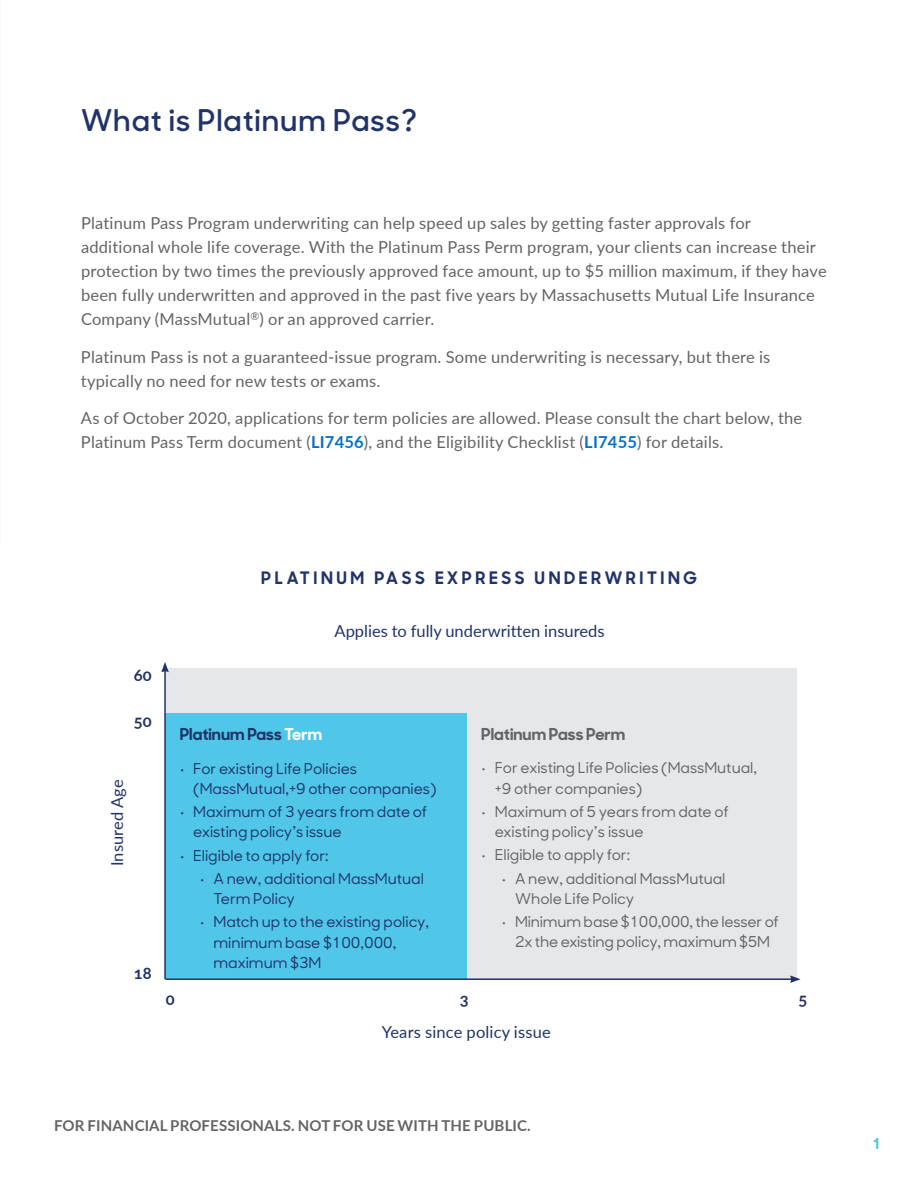
<style>
.page{position:relative;width:918px;height:1188px;background:#fff}
.page>*{position:absolute;margin:0;border:0;box-sizing:border-box;transform-origin:0 0}
.t1{font:600 30px "MM Sharp Sans";letter-spacing:.03em;color:#21346a}
.t2{font:700 17.25px "MM Sharp Sans";letter-spacing:.21em;color:#21346a}
.t3{font:16.5px/24px "Lato";letter-spacing:.015em;color:#636466}
.t4{font:16.5px "Lato";color:#21346a}
.t5{font:700 16.5px "MM Sharp Sans";color:#21346a}
.t6{font:700 16.5px "MM Sharp Sans";color:#636466}
.t7{font:700 16.5px "Lato";color:#21346a}
.t8{font:500 15px/20.2px "MM Sharp Sans";color:#636466}
.t9{font:500 15px/20.2px "MM Sharp Sans";color:#21346a}
.t10{font:700 15px "Lato";letter-spacing:.01em;color:#636466}
.t11{font:700 15px "MM Sharp Sans";color:#50c7e8}
.s1{font-weight:700;color:#0070ce}
.s2{color:#fff}
</style>
<div class="page">
<div style="left:165px;top:668px;width:631px;height:311px;background:#e6e7e8"></div>
<div style="left:165px;top:714px;width:301px;height:265px;background:#50c7e8"></div>
<hr style="left:164px;top:670px;width:2px;height:309px;background:#21346a">
<svg style="left:161px;top:662px;width:8px;height:10px"></svg>
<hr style="left:166px;top:978px;width:626px;height:2px;background:#21346a">
<svg style="left:790px;top:975px;width:11px;height:8px"></svg>
<h1 class="t1" style="left:81px;top:96px;width:338px">What is Platinum Pass?</h1>
<p class="t3" style="left:81px;top:211px;width:747px">Platinum Pass Program underwriting can help speed up sales by getting faster approvals for additional whole life coverage. With the Platinum Pass Perm program, your clients can increase their protection by two times the previously approved face amount, up to $5 million maximum, if they have been fully underwritten and approved in the past five years by Massachusetts Mutual Life Insurance Company (MassMutual<sup>®</sup>) or an approved carrier.</p>
<p class="t3" style="left:81px;top:344px;width:691px">Platinum Pass is not a guaranteed-issue program. Some underwriting is necessary, but there is typically no need for new tests or exams.</p>
<p class="t3" style="left:81px;top:406px;width:723px">As of October 2020, applications for term policies are allowed. Please consult the chart below, the<br>Platinum Pass Term document (<span class="s1">LI7456</span>), and the Eligibility Checklist (<span class="s1">LI7455</span>) for details.</p>
<p class="t2" style="left:261px;top:563px;width:437px">PLATINUM PASS EXPRESS UNDERWRITING</p>
<p class="t7" style="left:134px;top:663px;width:19px">60</p>
<p class="t7" style="left:134px;top:709px;width:19px">50</p>
<p class="t4" style="left:105px;top:866px;width:88px;rotate:-90deg">Insured Age</p>
<p class="t7" style="left:134px;top:961px;width:19px">18</p>
<p class="t4" style="left:335px;top:619px;width:271px">Applies to fully underwritten insureds</p>
<p class="t5" style="left:180px;top:720px;width:144px">Platinum Pass <span class="s2">Term</span></p>
<p class="t9" style="left:193px;top:757px;width:245px;text-indent:-14px">• For existing Life Policies (MassMutual,+9 other companies)</p>
<p class="t9" style="left:193px;top:801px;width:235px;text-indent:-14px">• Maximum of 3 years from date of existing policy’s issue</p>
<p class="t9" style="left:180px;top:844px;width:150px">• Eligible to apply for:</p>
<p class="t9" style="left:213px;top:868px;width:212px;text-indent:-14px">• A new, additional MassMutual<br>Term Policy</p>
<p class="t9" style="left:213px;top:911px;width:217px;text-indent:-14px">• Match up to the existing policy, minimum base $100,000, maximum $3M</p>
<p class="t6" style="left:481px;top:720px;width:146px">Platinum Pass Perm</p>
<p class="t8" style="left:495px;top:757px;width:264px;text-indent:-14px">• For existing Life Policies (MassMutual, +9 other companies)</p>
<p class="t8" style="left:495px;top:801px;width:235px;text-indent:-14px">• Maximum of 5 years from date of existing policy’s issue</p>
<p class="t8" style="left:481px;top:844px;width:150px">• Eligible to apply for:</p>
<p class="t8" style="left:515px;top:867px;width:212px;text-indent:-14px">• A new, additional MassMutual<br>Whole Life Policy</p>
<p class="t8" style="left:502px;top:911px;width:279px;text-align:center">• Minimum base $100,000, the lesser of<br>2x the existing policy, maximum $5M</p>
<p class="t7" style="left:166px;top:987px;width:10px">0</p>
<p class="t7" style="left:460px;top:987px;width:10px">3</p>
<p class="t7" style="left:798px;top:987px;width:10px">5</p>
<p class="t4" style="left:382px;top:1020px;width:171px">Years since policy issue</p>
<p class="t10" style="left:54px;top:1115px;width:478px">FOR FINANCIAL PROFESSIONALS. NOT FOR USE WITH THE PUBLIC.</p>
<p class="t11" style="left:872px;top:1131px;width:11px">1</p>
</div>
